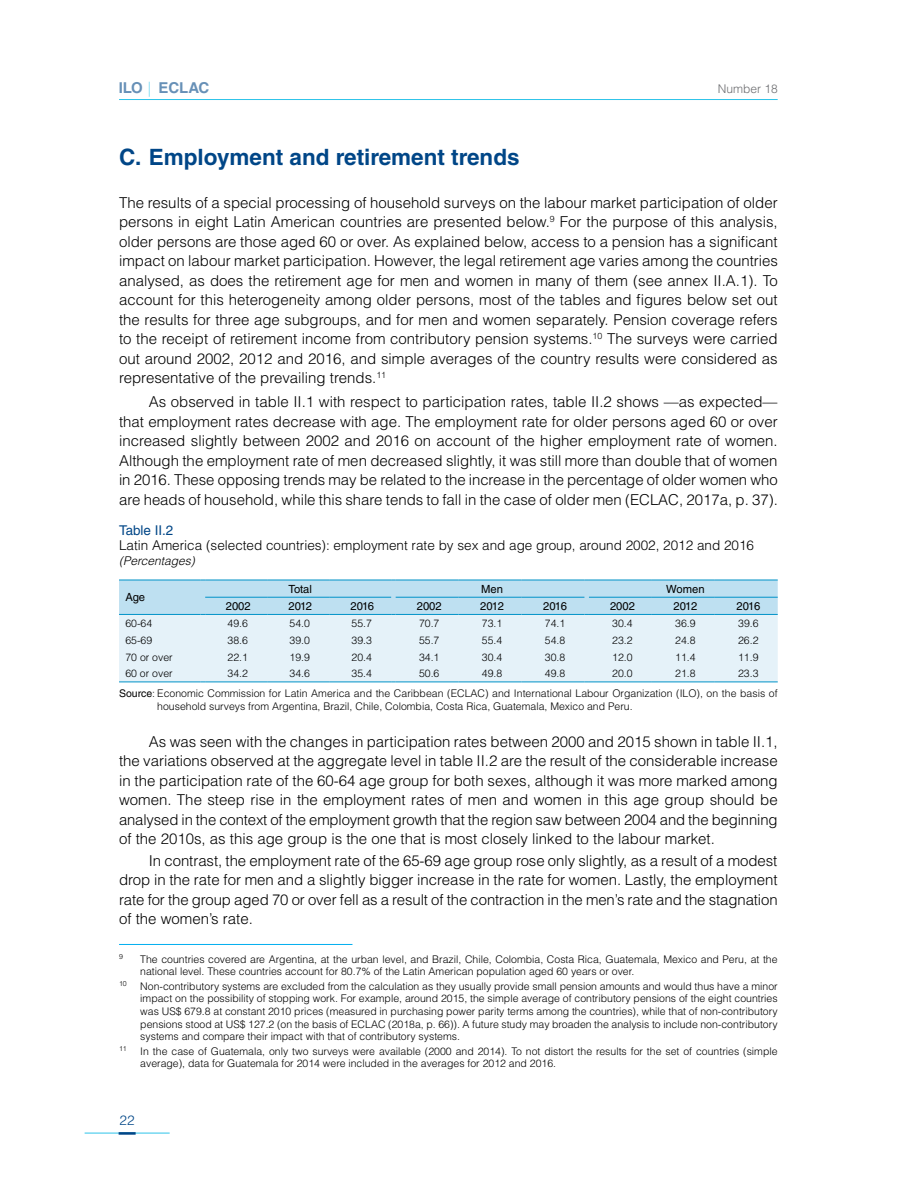
<style>
.page{position:relative;width:918px;height:1188px;background:#fff}
.page>*{position:absolute;margin:0;border:0;box-sizing:border-box;transform-origin:0 0}
.t1{font:700 22.5px "Helvetica LT Std";color:#004687}
.t2{font:300 15px/19.5px "Helvetica LT Std";color:#000;text-align:justify}
.t3{font:300 15px/19.5px "Helvetica";color:#000;text-align:justify}
.t4{font:700 15px "Helvetica LT Std";color:#004687}
.t5{font:300 13.5px "Helvetica LT Std";color:#000}
.t6{font:13.5px "Helvetica LT Std";color:#004687}
.t7{font:300 13.5px "Helvetica LT Std";color:#004687}
.t8{font:italic 300 12px "Helvetica LT Std";color:#000}
.t9{font:12px "Helvetica LT Std Light 3";color:#6d6e71}
.t10{font:11.25px "Helvetica LT Std";color:#000}
.t11{font:300 10.5px/12.6px "Helvetica LT Std";color:#000}
.t12{font:300 10.5px/12.6px "Helvetica";color:#000}
.t13{font:300 7.05px "Helvetica LT Std";color:#000}
.s1{font-family:"Helvetica LT Std Light 4";font-weight:400;color:#2dc3e9}
.s2{font-weight:400}
</style>
<div class="page">
<hr style="left:119px;top:99px;width:659px;height:1px;background:#2dc3e9">
<hr style="left:85px;top:1133px;width:85px;height:1px;background:#2dc3e9">
<hr style="left:119px;top:1132px;width:17px;height:3px;background:#004687">
<div style="left:119px;top:615px;width:659px;height:67px;background:#e5f2f9"></div>
<hr style="left:119px;top:682px;width:82px;height:1px;background:#0092c8">
<hr style="left:205px;top:682px;width:62px;height:1px;background:#0092c8">
<hr style="left:267px;top:682px;width:62px;height:1px;background:#0092c8">
<hr style="left:329px;top:682px;width:62px;height:1px;background:#0092c8">
<hr style="left:396px;top:682px;width:63px;height:1px;background:#0092c8">
<hr style="left:459px;top:682px;width:63px;height:1px;background:#0092c8">
<hr style="left:522px;top:682px;width:62px;height:1px;background:#0092c8">
<hr style="left:589px;top:682px;width:63px;height:1px;background:#0092c8">
<hr style="left:652px;top:682px;width:63px;height:1px;background:#0092c8">
<hr style="left:715px;top:682px;width:63px;height:1px;background:#0092c8">
<svg style="left:119px;top:580px;width:659px;height:35px;background:#b2dbee"></svg>
<hr style="left:589px;top:614px;width:63px;height:1px;background:#0092c8">
<hr style="left:652px;top:614px;width:63px;height:1px;background:#0092c8">
<hr style="left:715px;top:614px;width:63px;height:1px;background:#0092c8">
<hr style="left:119px;top:580px;width:82px;height:1px;background:#0092c8">
<hr style="left:119px;top:944px;width:233px;height:1px;background:#00aeef">
<p class="t4" style="left:119px;top:79px;width:92px">ILO <span class="s1">|</span> ECLAC</p>
<p class="t9" style="left:718px;top:81px;width:62px">Number 18</p>
<h1 class="t1" style="left:119px;top:143px;width:402px">C. Employment and retirement trends</h1>
<p class="t2" style="left:119px;top:193px;width:661px">The results of a special processing of household surveys on the labour market participation of older persons in eight Latin American countries are presented below.<sup>9</sup> For the purpose of this analysis, older persons are those aged 60 or over. As explained below, access to a pension has a significant impact on labour market participation. However, the legal retirement age varies among the countries analysed, as does the retirement age for men and women in many of them (see annex II.A.1). To account for this heterogeneity among older persons, most of the tables and figures below set out the results for three age subgroups, and for men and women separately. Pension coverage refers to the receipt of retirement income from contributory pension systems.<sup>10</sup> The surveys were carried out around 2002, 2012 and 2016, and simple averages of the country results were considered as representative of the prevailing trends.<sup>11</sup></p>
<p class="t2" style="left:119px;top:392px;width:660px;text-indent:30px">As observed in table II.1 with respect to participation rates, table II.2 shows —as expected— that employment rates decrease with age. The employment rate for older persons aged 60 or over increased slightly between 2002 and 2016 on account of the higher employment rate of women.<br>Although the employment rate of men decreased slightly, it was still more than double that of women in 2016. These opposing trends may be related to the increase in the percentage of older women who are heads of household, while this share tends to fall in the case of older men (ECLAC, 2017a, p. 37).</p>
<p class="t6" style="left:119px;top:523px;width:56px">Table II.2</p>
<p class="t5" style="left:119px;top:537px;width:637px">Latin America (selected countries): employment rate by sex and age group, around 2002, 2012 and 2016</p>
<p class="t8" style="left:119px;top:553px;width:77px">(Percentages)</p>
<p class="t10" style="left:125px;top:591px;width:21px">Age</p>
<p class="t10" style="left:289px;top:582px;width:25px">Total</p>
<p class="t10" style="left:481px;top:582px;width:23px">Men</p>
<p class="t10" style="left:666px;top:582px;width:40px">Women</p>
<p class="t10" style="left:226px;top:599px;width:27px">2002</p>
<p class="t10" style="left:288px;top:599px;width:25px">2012</p>
<p class="t10" style="left:350px;top:599px;width:25px">2016</p>
<p class="t10" style="left:417px;top:599px;width:27px">2002</p>
<p class="t10" style="left:480px;top:599px;width:25px">2012</p>
<p class="t10" style="left:543px;top:599px;width:25px">2016</p>
<p class="t10" style="left:610px;top:599px;width:27px">2002</p>
<p class="t10" style="left:674px;top:599px;width:25px">2012</p>
<p class="t10" style="left:737px;top:599px;width:25px">2016</p>
<p class="t11" style="left:125px;top:617px;width:28px">60-64</p>
<p class="t11" style="left:228px;top:617px;width:22px">49.6</p>
<p class="t11" style="left:290px;top:617px;width:22px">54.0</p>
<p class="t11" style="left:352px;top:617px;width:22px">55.7</p>
<p class="t11" style="left:419px;top:617px;width:22px">70.7</p>
<p class="t11" style="left:482px;top:617px;width:22px">73.1</p>
<p class="t11" style="left:545px;top:617px;width:22px">74.1</p>
<p class="t11" style="left:612px;top:617px;width:22px">30.4</p>
<p class="t11" style="left:675px;top:617px;width:22px">36.9</p>
<p class="t11" style="left:738px;top:617px;width:22px">39.6</p>
<p class="t11" style="left:125px;top:634px;width:28px">65-69</p>
<p class="t11" style="left:228px;top:634px;width:22px">38.6</p>
<p class="t11" style="left:290px;top:634px;width:22px">39.0</p>
<p class="t11" style="left:352px;top:634px;width:22px">39.3</p>
<p class="t11" style="left:419px;top:634px;width:22px">55.7</p>
<p class="t11" style="left:482px;top:634px;width:22px">55.4</p>
<p class="t11" style="left:545px;top:634px;width:22px">54.8</p>
<p class="t11" style="left:612px;top:634px;width:22px">23.2</p>
<p class="t11" style="left:675px;top:634px;width:22px">24.8</p>
<p class="t11" style="left:738px;top:634px;width:22px">26.2</p>
<p class="t11" style="left:125px;top:651px;width:49px">70 or over</p>
<p class="t11" style="left:228px;top:651px;width:22px">22.1</p>
<p class="t11" style="left:290px;top:651px;width:22px">19.9</p>
<p class="t11" style="left:352px;top:651px;width:22px">20.4</p>
<p class="t11" style="left:419px;top:651px;width:22px">34.1</p>
<p class="t11" style="left:482px;top:651px;width:22px">30.4</p>
<p class="t11" style="left:545px;top:651px;width:22px">30.8</p>
<p class="t11" style="left:612px;top:651px;width:22px">12.0</p>
<p class="t11" style="left:675px;top:651px;width:22px">11.4</p>
<p class="t11" style="left:738px;top:651px;width:22px">11.9</p>
<p class="t11" style="left:125px;top:667px;width:49px">60 or over</p>
<p class="t11" style="left:228px;top:667px;width:22px">34.2</p>
<p class="t11" style="left:290px;top:667px;width:22px">34.6</p>
<p class="t11" style="left:352px;top:667px;width:22px">35.4</p>
<p class="t11" style="left:419px;top:667px;width:22px">50.6</p>
<p class="t11" style="left:482px;top:667px;width:22px">49.8</p>
<p class="t11" style="left:545px;top:667px;width:22px">49.8</p>
<p class="t11" style="left:612px;top:667px;width:22px">20.0</p>
<p class="t11" style="left:675px;top:667px;width:22px">21.8</p>
<p class="t11" style="left:738px;top:667px;width:22px">23.3</p>
<p class="t12" style="left:157px;top:687px;width:622px;text-indent:-38px"><span class="s2">Source</span>: Economic Commission for Latin America and the Caribbean (ECLAC) and International Labour Organization (ILO), on the basis of household surveys from Argentina, Brazil, Chile, Colombia, Costa Rica, Guatemala, Mexico and Peru.</p>
<p class="t3" style="left:119px;top:731px;width:660px;text-indent:30px">As was seen with the changes in participation rates between 2000 and 2015 shown in table II.1, the variations observed at the aggregate level in table II.2 are the result of the considerable increase in the participation rate of the 60-64 age group for both sexes, although it was more marked among women. The steep rise in the employment rates of men and women in this age group should be analysed in the context of the employment growth that the region saw between 2004 and the beginning of the 2010s, as this age group is the one that is most closely linked to the labour market.</p>
<p class="t2" style="left:119px;top:850px;width:660px;text-indent:30px">In contrast, the employment rate of the 65-69 age group rose only slightly, as a result of a modest drop in the rate for men and a slightly bigger increase in the rate for women. Lastly, the employment rate for the group aged 70 or over fell as a result of the contraction in the men’s rate and the stagnation of the women’s rate.</p>
<p class="t13" style="left:119px;top:952px;width:5px">9</p>
<p class="t11" style="left:140px;top:953px;width:639px">The countries covered are Argentina, at the urban level, and Brazil, Chile, Colombia, Costa Rica, Guatemala, Mexico and Peru, at the national level. These countries account for 80.7% of the Latin American population aged 60 years or over.</p>
<p class="t13" style="left:119px;top:979px;width:9px">10</p>
<p class="t11" style="left:140px;top:980px;width:639px;text-align:justify">Non-contributory systems are excluded from the calculation as they usually provide small pension amounts and would thus have a minor impact on the possibility of stopping work. For example, around 2015, the simple average of contributory pensions of the eight countries was US$ 679.8 at constant 2010 prices (measured in purchasing power parity terms among the countries), while that of non-contributory pensions stood at US$ 127.2 (on the basis of ECLAC (2018a, p. 66)). A future study may broaden the analysis to include non-contributory systems and compare their impact with that of contributory systems.</p>
<p class="t13" style="left:119px;top:1044px;width:9px">11</p>
<p class="t11" style="left:140px;top:1045px;width:639px">In the case of Guatemala, only two surveys were available (2000 and 2014). To not distort the results for the set of countries (simple average), data for Guatemala for 2014 were included in the averages for 2012 and 2016.</p>
<p class="t7" style="left:120px;top:1112px;width:17px">22</p>
</div>
